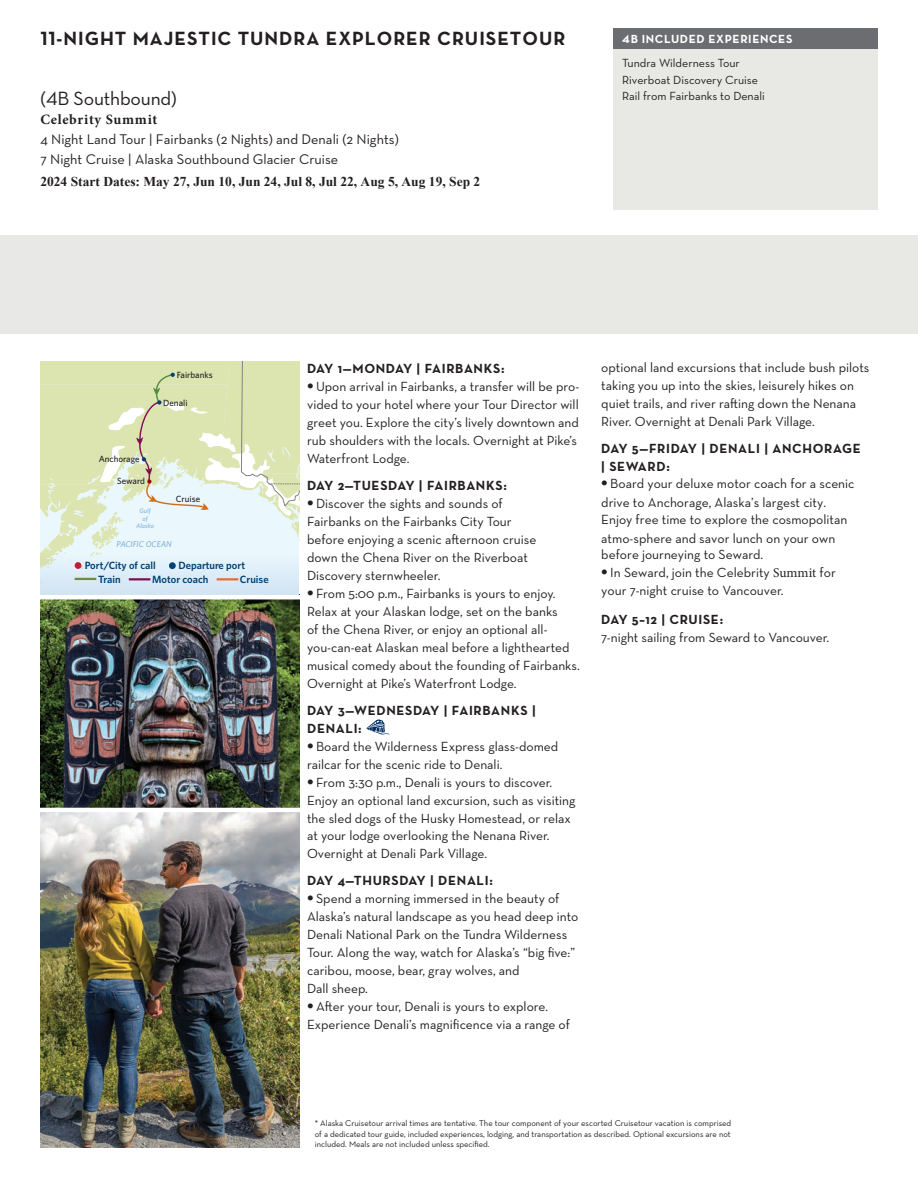
<style>
.page{position:relative;width:918px;height:1188px;background:#fff}
.page>*{position:absolute;margin:0;border:0;box-sizing:border-box;transform-origin:0 0}
.t1{font:700 19.5px "Neutraface Text";letter-spacing:.05em;color:#231f20}
.t2{font:19.5px "Neutraface Text";letter-spacing:-.01em;color:#231f20}
.t3{font:14.25px/19.5px "Neutraface Text";color:#231f20}
.t4{font:700 14.25px "Minion Pro";letter-spacing:.05em;color:#231f20}
.t5{font:13.5px/18px "Neutraface Text";color:#231f20}
.t6{font:700 13.5px/18px "Neutraface Text";letter-spacing:.05em;color:#231f20}
.t7{font:700 13.5px "Times New Roman";color:#231f20}
.t8{font:12px/16.5px "Neutraface Text";color:#231f20}
.t9{font:700 12px "Neutraface Text";letter-spacing:.05em;color:#fff}
.t10{font:600 10.5px "Whitney";color:#004275}
.t11{font:500 9px "Whitney";color:#231f20}
.t12{font:8.55px/10.5px "Neutraface Text";color:#231f20;text-align:justify}
.t13{font:italic 500 8.55px "Whitney";color:#86b2d9}
.t14{font:italic 500 6.6px/7.5px "Whitney";color:#86b2d9;text-align:center}
.s1{font-family:"Ano"}
.s2{font-family:"Minion Pro"}
</style>
<div class="page">
<div style="left:613px;top:28px;width:265px;height:21px;background:#6c6d70"></div>
<div style="left:613px;top:49px;width:265px;height:161px;background:#e8e9e5"></div>
<img style="left:40px;top:599px;width:259px;height:209px">
<div style="left:0;top:235px;width:918px;height:99px;background:#e8e9e6"></div>
<svg style="left:366px;top:719px;width:24px;height:15px"></svg>
<img style="left:40px;top:812px;width:259px;height:336px">
<svg style="left:40px;top:362px;width:259px;height:191px"></svg>
<div style="left:40px;top:553px;width:259px;height:45px;background:#ddecf7"></div>
<hr style="left:75px;top:578px;width:21px;height:2px;background:#73873d">
<hr style="left:129px;top:578px;width:21px;height:2px;background:#810e54">
<hr style="left:217px;top:578px;width:21px;height:2px;background:#e86d33">
<div style="left:75px;top:562px;width:6px;height:7px;background:#be1c3b;border-radius:50%"></div>
<div style="left:169px;top:562px;width:7px;height:7px;background:#004275;border-radius:50%"></div>
<hr style="left:25px;top:595px;width:281px;height:4px;background:#fff">
<h1 class="t1" style="left:40px;top:26px;width:526px">11-NIGHT MAJESTIC TUNDRA EXPLORER CRUISETOUR</h1>
<h1 class="t2" style="left:40px;top:86px;width:138px">(4B Southbound)</h1>
<p class="t4" style="left:40px;top:109px;width:119px">Celebrity Summit</p>
<p class="t3" style="left:40px;top:129px;width:360px">4 Night Land Tour | Fairbanks (2 Nights) and Denali (2 Nights)<br>7 Night Cruise | Alaska Southbound Glacier Cruise</p>
<p class="t7" style="left:40px;top:172px;width:441px">2024 Start Dates: May 27, Jun 10, Jun 24, Jul 8, Jul 22, Aug 5, Aug 19, Sep 2</p>
<p class="t9" style="left:622px;top:31px;width:172px">4B INCLUDED EXPERIENCES</p>
<p class="t8" style="left:622px;top:55px;width:144px">Tundra Wilderness Tour<br>Riverboat Discovery Cruise<br>Rail from Fairbanks to Denali</p>
<p class="t11" style="left:177px;top:369px;width:37px">Fairbanks</p>
<p class="t11" style="left:99px;top:453px;width:43px">Anchorage</p>
<p class="t11" style="left:117px;top:475px;width:29px">Seward</p>
<p class="t11" style="left:163px;top:398px;width:26px">Denali</p>
<p class="t11" style="left:176px;top:494px;width:26px">Cruise</p>
<p class="t14" style="left:136px;top:507px;width:19px">Gulf of<br>Alaska</p>
<p class="t13" style="left:116px;top:539px;width:57px">PACIFIC OCEAN</p>
<p class="t10" style="left:85px;top:559px;width:73px">Port/City of call</p>
<p class="t10" style="left:178px;top:559px;width:68px">Departure port</p>
<p class="t10" style="left:98px;top:573px;width:24px">Train</p>
<p class="t10" style="left:152px;top:573px;width:58px">Motor coach</p>
<p class="t10" style="left:240px;top:573px;width:30px">Cruise</p>
<p class="t6" style="left:307px;top:359px;width:199px">DAY 1—MONDAY | FAIRBANKS:</p>
<p class="t5" style="left:307px;top:377px;width:274px"><span class="s1">•</span> Upon arrival in Fairbanks, a transfer will be pro&shy;vided to your hotel where your Tour Director will greet you. Explore the city’s lively downtown and rub shoulders with the locals. Overnight at Pike’s Waterfront Lodge.</p>
<p class="t6" style="left:307px;top:476px;width:201px">DAY 2—TUESDAY | FAIRBANKS:</p>
<p class="t5" style="left:307px;top:494px;width:231px"><span class="s1">•</span> Discover the sights and sounds of Fairbanks on the Fairbanks City Tour before enjoying a scenic afternoon cruise down the Chena River on the Riverboat Discovery sternwheeler.</p>
<p class="t5" style="left:307px;top:584px;width:274px"><span class="s1">•</span> From 5:00 p.m., Fairbanks is yours to enjoy.<br>Relax at your Alaskan lodge, set on the banks<br>of the Chena River, or enjoy an optional all&shy;you-can-eat Alaskan meal before a lighthearted musical comedy about the founding of Fairbanks.<br>Overnight at Pike’s Waterfront Lodge.</p>
<p class="t6" style="left:307px;top:701px;width:230px">DAY 3—WEDNESDAY | FAIRBANKS |<br>DENALI:</p>
<p class="t5" style="left:307px;top:737px;width:253px"><span class="s1">•</span> Board the Wilderness Express glass-domed railcar for the scenic ride to Denali.</p>
<p class="t5" style="left:307px;top:773px;width:270px"><span class="s1">•</span> From 3:30 p.m., Denali is yours to discover.<br>Enjoy an optional land excursion, such as visiting the sled dogs of the Husky Homestead, or relax at your lodge overlooking the Nenana River.<br>Overnight at Denali Park Village.</p>
<p class="t6" style="left:307px;top:872px;width:187px">DAY 4—THURSDAY | DENALI:</p>
<p class="t5" style="left:307px;top:890px;width:273px"><span class="s1">•</span> Spend a morning immersed in the beauty of Alaska’s natural landscape as you head deep into Denali National Park on the Tundra Wilderness Tour. Along the way, watch for Alaska’s “big five:” caribou, moose, bear, gray wolves, and<br>Dall sheep.</p>
<p class="t5" style="left:307px;top:998px;width:264px"><span class="s1">•</span> After your tour, Denali is yours to explore.<br>Experience Denali’s magnificence via a range of</p>
<p class="t5" style="left:601px;top:358px;width:270px">optional land excursions that include bush pilots taking you up into the skies, leisurely hikes on quiet trails, and river rafting down the Nenana River. Overnight at Denali Park Village.</p>
<p class="t6" style="left:601px;top:439px;width:261px">DAY 5—FRIDAY | DENALI | ANCHORAGE | SEWARD:</p>
<p class="t5" style="left:601px;top:474px;width:255px;line-height:18.6px"><span class="s1">•</span> Board your deluxe motor coach for a scenic drive to Anchorage, Alaska’s largest city.</p>
<p class="t5" style="left:601px;top:510px;width:248px;line-height:18.6px">Enjoy free time to explore the cosmopolitan atmo-sphere and savor lunch on your own</p>
<p class="t5" style="left:601px;top:546px;width:164px">before journeying to Seward.</p>
<p class="t5" style="left:601px;top:564px;width:236px"><span class="s1">•</span> In Seward, join the Celebrity <span class="s2">Summit</span> for your 7-night cruise to Vancouver.</p>
<p class="t6" style="left:601px;top:610px;width:123px">DAY 5–12 | CRUISE:</p>
<p class="t5" style="left:601px;top:628px;width:230px">7-night sailing from Seward to Vancouver.</p>
<p class="t12" style="left:315px;top:1118px;width:418px">* Alaska Cruisetour arrival times are tentative. The tour component of your escorted Cruisetour vacation is comprised of a dedicated tour guide, included experiences, lodging, and transportation as described. Optional excursions are not included. Meals are not included unless specified.</p>
</div>
